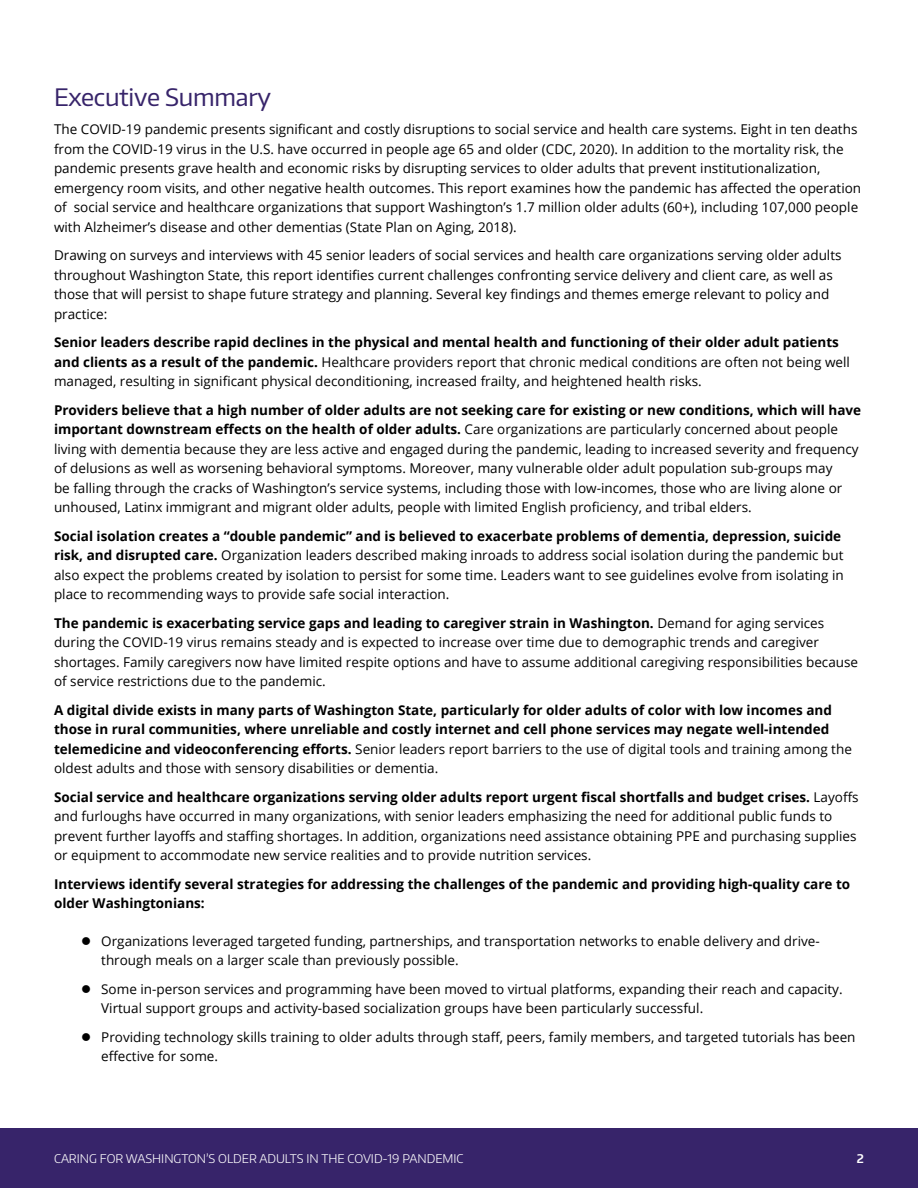
<style>
.page{position:relative;width:918px;height:1188px;background:#fff}
.page>*{position:absolute;margin:0;border:0;box-sizing:border-box;transform-origin:0 0}
.t1{font:24px "Encode Sans Normal";letter-spacing:-.01em;color:#37246a}
.t2{font:13.5px/19.5px "Open Sans";color:#000}
.t3{font:700 13.5px/19.5px "Open Sans";color:#000}
.t4{font:300 12px "Encode Sans Normal";color:#fff}
.t5{font:600 12px "Encode Sans Normal";color:#fff}
.s1{font-weight:700}
.s2{font-weight:400}
</style>
<div class="page">
<div style="left:0;top:1128px;width:918px;height:60px;background:#37246a"></div>
<h1 class="t1" style="left:54px;top:81px;width:219px">Executive Summary</h1>
<p class="t2" style="left:54px;top:119px;width:809px">The COVID-19 pandemic presents significant and costly disruptions to social service and health care systems. Eight in ten deaths from the COVID-19 virus in the U.S. have occurred in people age 65 and older (CDC, 2020). In addition to the mortality risk, the pandemic presents grave health and economic risks by disrupting services to older adults that prevent institutionalization, emergency room visits, and other negative health outcomes. This report examines how the pandemic has affected the operation of social service and healthcare organizations that support Washington’s 1.7 million older adults (60+), including 107,000 people with Alzheimer’s disease and other dementias (State Plan on Aging, 2018).</p>
<p class="t2" style="left:54px;top:245px;width:789px">Drawing on surveys and interviews with 45 senior leaders of social services and health care organizations serving older adults throughout Washington State, this report identifies current challenges confronting service delivery and client care, as well as those that will persist to shape future strategy and planning. Several key findings and themes emerge relevant to policy and practice:</p>
<p class="t2" style="left:54px;top:332px;width:797px"><span class="s1">Senior leaders describe rapid declines in the physical and mental health and functioning of their older adult patients and clients as a result of the pandemic.</span> Healthcare providers report that chronic medical conditions are often not being well managed, resulting in significant physical deconditioning, increased frailty, and heightened health risks.</p>
<p class="t2" style="left:54px;top:400px;width:809px"><span class="s1">Providers believe that a high number of older adults are not seeking care for existing or new conditions, which will have important downstream effects on the health of older adults.</span> Care organizations are particularly concerned about people living with dementia because they are less active and engaged during the pandemic, leading to increased severity and frequency of delusions as well as worsening behavioral symptoms. Moreover, many vulnerable older adult population sub-groups may<br>be falling through the cracks of Washington’s service systems, including those with low-incomes, those who are living alone or unhoused, Latinx immigrant and migrant older adults, people with limited English proficiency, and tribal elders.</p>
<p class="t2" style="left:54px;top:526px;width:791px"><span class="s1">Social isolation creates a “double pandemic” and is believed to exacerbate problems of dementia, depression, suicide risk, and disrupted care.</span> Organization leaders described making inroads to address social isolation during the pandemic but also expect the problems created by isolation to persist for some time. Leaders want to see guidelines evolve from isolating in place to recommending ways to provide safe social interaction.</p>
<p class="t2" style="left:54px;top:613px;width:806px"><span class="s1">The pandemic is exacerbating service gaps and leading to caregiver strain in Washington.</span> Demand for aging services during the COVID-19 virus remains steady and is expected to increase over time due to demographic trends and caregiver shortages. Family caregivers now have limited respite options and have to assume additional caregiving responsibilities because of service restrictions due to the pandemic.</p>
<p class="t3" style="left:54px;top:700px;width:799px">A digital divide exists in many parts of Washington State, particularly for older adults of color with low incomes and those in rural communities, where unreliable and costly internet and cell phone services may negate well-intended telemedicine and videoconferencing efforts. <span class="s2">Senior leaders report barriers to the use of digital tools and training among the oldest adults and those with sensory disabilities or dementia.</span></p>
<p class="t2" style="left:54px;top:787px;width:806px"><span class="s1">Social service and healthcare organizations serving older adults report urgent fiscal shortfalls and budget crises.</span> Layoffs and furloughs have occurred in many organizations, with senior leaders emphasizing the need for additional public funds to prevent further layoffs and staffing shortages. In addition, organizations need assistance obtaining PPE and purchasing supplies or equipment to accommodate new service realities and to provide nutrition services.</p>
<p class="t3" style="left:54px;top:874px;width:798px">Interviews identify several strategies for addressing the challenges of the pandemic and providing high-quality care to older Washingtonians:</p>
<p class="t2" style="left:101px;top:931px;width:720px;text-indent:-20px">● Organizations leveraged targeted funding, partnerships, and transportation networks to enable delivery and drive&shy;through meals on a larger scale than previously possible.</p>
<p class="t2" style="left:101px;top:979px;width:743px;text-indent:-20px">● Some in-person services and programming have been moved to virtual platforms, expanding their reach and capacity.<br>Virtual support groups and activity-based socialization groups have been particularly successful.</p>
<p class="t2" style="left:101px;top:1027px;width:756px;text-indent:-20px">● Providing technology skills training to older adults through staff, peers, family members, and targeted tutorials has been effective for some.</p>
<p class="t4" style="left:54px;top:1150px;width:411px">CARING FOR WASHINGTON’S OLDER ADULTS IN THE COVID-19 PANDEMIC</p>
<p class="t5" style="left:857px;top:1150px;width:9px">2</p>
</div>
